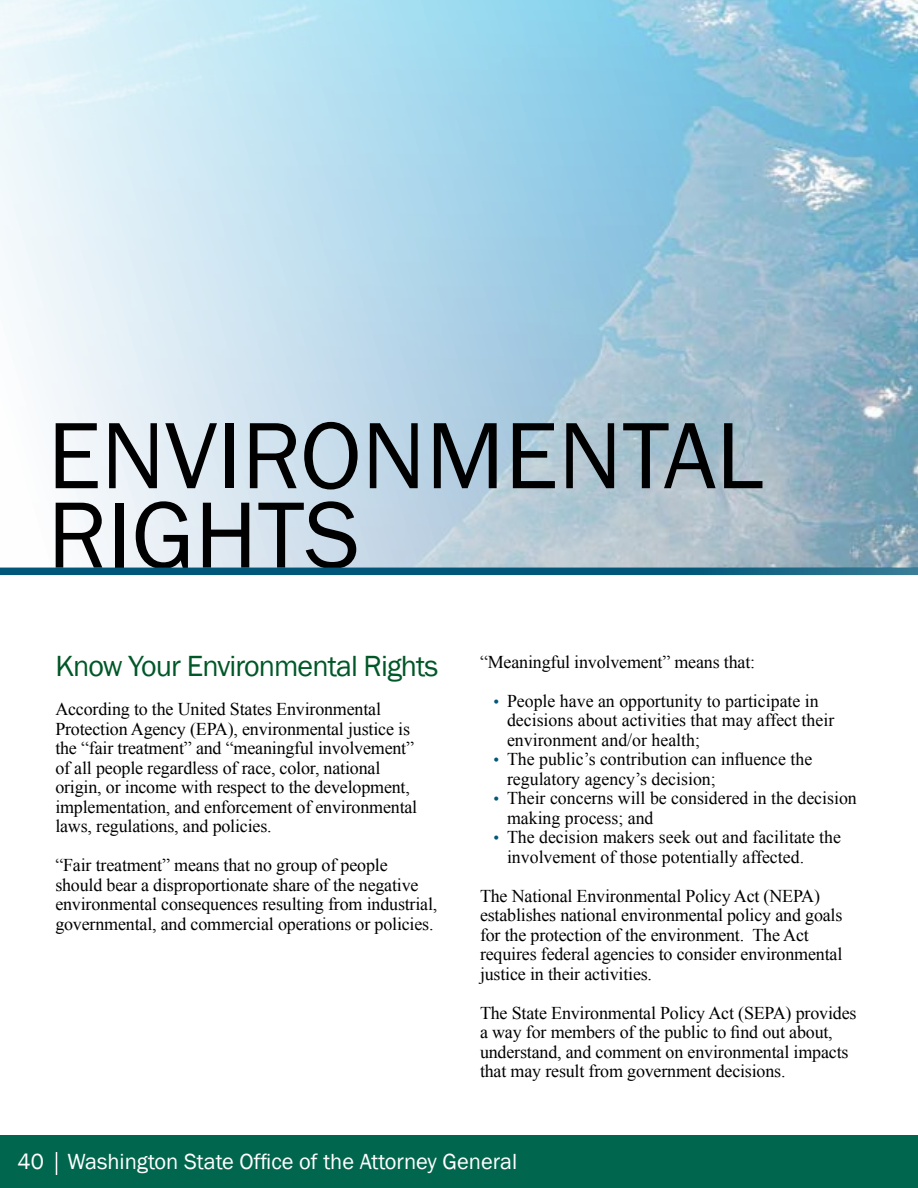
<style>
.page{position:relative;width:918px;height:1188px;background:#fff}
.page>*{position:absolute;margin:0;border:0;box-sizing:border-box;transform-origin:0 0}
.t1{font:97.5px/79.5px "Franklin Gothic";color:#000}
.t2{font:30px "Franklin Gothic";letter-spacing:-.03em;color:#005727}
.t3{font:22.5px "Franklin Gothic";color:#fff}
.t4{font:18px/19.5px "Times New Roman";letter-spacing:-.01em;color:#000}
.s1{font-size:16.5px;color:#005779}
</style>
<div class="page">
<div style="left:0;top:1136px;width:918px;height:52px;background:#00674e"></div>
<svg style="left:56px;top:1152px;width:1px;height:23px"></svg>
<img style="left:0;top:0;width:918px;height:568px">
<svg style="left:0;top:568px;width:918px;height:7px;background:#075b7c"></svg>
<h1 class="t1" style="left:48px;top:418px;width:718px">ENVIRONMENTAL<br>RIGHTS</h1>
<h2 class="t2" style="left:55px;top:648px;width:385px">Know Your Environmental Rights</h2>
<p class="t4" style="left:55px;top:699px;width:363px">According to the United States Environmental Protection Agency (EPA), environmental justice is the “fair treatment” and “meaningful involvement” of all people regardless of race, color, national origin, or income with respect to the development, implementation, and enforcement of environmental laws, regulations, and policies.</p>
<p class="t4" style="left:55px;top:855px;width:384px">“Fair treatment” means that no group of people should bear a disproportionate share of the negative environmental consequences resulting from industrial, governmental, and commercial operations or policies.</p>
<p class="t4" style="left:480px;top:652px;width:277px">“Meaningful involvement” means that:</p>
<p class="t4" style="left:507px;top:691px;width:329px;text-indent:-14px"><span class="s1">•</span> People have an opportunity to participate in decisions about activities that may affect their environment and/or health;</p>
<p class="t4" style="left:507px;top:749px;width:307px;text-indent:-14px"><span class="s1">•</span> The public’s contribution can influence the regulatory agency’s decision;</p>
<p class="t4" style="left:507px;top:788px;width:351px;text-indent:-14px"><span class="s1">•</span> Their concerns will be considered in the decision making process; and</p>
<p class="t4" style="left:507px;top:827px;width:336px;text-indent:-14px"><span class="s1">•</span> The decision makers seek out and facilitate the involvement of those potentially affected.</p>
<p class="t4" style="left:480px;top:886px;width:364px">The National Environmental Policy Act (NEPA) establishes national environmental policy and goals for the protection of the environment. The Act requires federal agencies to consider environmental justice in their activities.</p>
<p class="t4" style="left:480px;top:1003px;width:378px">The State Environmental Policy Act (SEPA) provides a way for members of the public to find out about, understand, and comment on environmental impacts that may result from government decisions.</p>
<p class="t3" style="left:18px;top:1147px;width:501px"><sub>6</sub>40 Washington State Office of the Attorney General</p>
</div>
